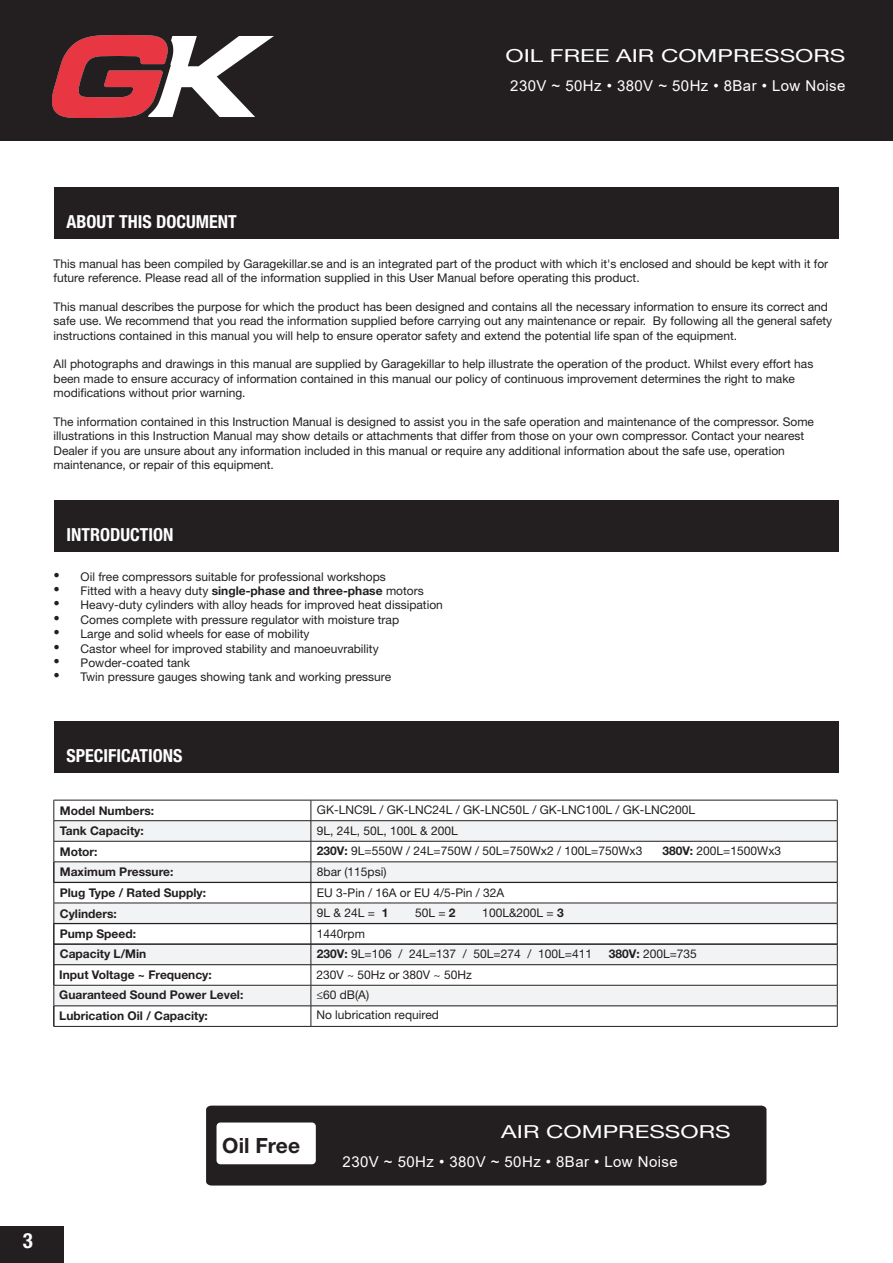
<style>
.page{position:relative;width:893px;height:1263px;background:#fff}
.page>*{position:absolute;margin:0;border:0;box-sizing:border-box;transform-origin:0 0}
.t1{font:700 21px "Helvetica Neue LT Std";color:#231f20}
.t2{font:700 condensed 21px "Helvetica Neue LT Std";color:#fff}
.t3{font:700 condensed 18px "Helvetica Neue LT Std";color:#fff}
.t4{font:18px "Helvetica Neue LT Std";color:#fff;scale:1.33 1}
.t5{font:15px "Arial";letter-spacing:.03em;color:#fff}
.t6{font:12px/14.4px "Helvetica Neue LT Std";color:#231f20}
.t7{font:700 12px "Helvetica Neue LT Std";color:#231f20}
.s1{font-family:"Times New Roman";font-size:18px}
.s2{font-weight:700}
</style>
<div class="page">
<div style="left:0;top:0;width:892px;height:141px;background:#231f20"></div>
<div style="left:0;top:1226px;width:63px;height:37px;background:#231f20"></div>
<div style="left:54px;top:188px;width:785px;height:51px;background:#231f20"></div>
<div style="left:54px;top:500px;width:785px;height:51px;background:#231f20"></div>
<div style="left:54px;top:722px;width:785px;height:51px;background:#231f20"></div>
<svg style="left:55px;top:821px;width:782px;height:205px;fill:#f2f3f4"></svg>
<hr style="left:54px;top:800px;width:257px;height:1px;background:#231f20">
<hr style="left:311px;top:800px;width:526px;height:1px;background:#231f20">
<hr style="left:54px;top:820px;width:257px;height:1px;background:#231f20">
<hr style="left:311px;top:820px;width:526px;height:1px;background:#231f20">
<hr style="left:54px;top:841px;width:257px;height:1px;background:#231f20">
<hr style="left:311px;top:841px;width:526px;height:1px;background:#231f20">
<hr style="left:54px;top:861px;width:257px;height:1px;background:#231f20">
<hr style="left:311px;top:861px;width:526px;height:1px;background:#231f20">
<hr style="left:54px;top:903px;width:257px;height:1px;background:#231f20">
<hr style="left:311px;top:903px;width:526px;height:1px;background:#231f20">
<hr style="left:54px;top:964px;width:257px;height:1px;background:#231f20">
<hr style="left:311px;top:964px;width:526px;height:1px;background:#231f20">
<hr style="left:54px;top:985px;width:257px;height:1px;background:#231f20">
<hr style="left:311px;top:985px;width:526px;height:1px;background:#231f20">
<hr style="left:54px;top:1005px;width:257px;height:1px;background:#231f20">
<hr style="left:311px;top:1005px;width:526px;height:1px;background:#231f20">
<svg style="left:311px;top:800px;width:1px;height:226px"></svg>
<svg style="left:837px;top:800px;width:1px;height:226px"></svg>
<hr style="left:54px;top:1026px;width:257px;height:1px;background:#231f20">
<hr style="left:311px;top:1026px;width:526px;height:1px;background:#231f20">
<hr style="left:54px;top:882px;width:257px;height:1px;background:#231f20">
<hr style="left:311px;top:882px;width:526px;height:1px;background:#231f20">
<hr style="left:54px;top:923px;width:257px;height:1px;background:#231f20">
<hr style="left:311px;top:923px;width:526px;height:1px;background:#231f20">
<hr style="left:54px;top:944px;width:257px;height:1px;background:#231f20">
<hr style="left:311px;top:944px;width:526px;height:1px;background:#231f20">
<svg style="left:53px;top:800px;width:2px;height:226px"></svg>
<div style="left:206px;top:1105px;width:560px;height:80px;background:#231f20"></div>
<div style="left:217px;top:1122px;width:99px;height:42px;background:#fff;border-radius:4px"></div>
<img style="left:52px;top:35px;width:221px;height:82px">
<h2 class="t4" style="left:505px;top:45px;width:257px">OIL FREE AIR COMPRESSORS</h2>
<p class="t5" style="left:510px;top:76px;width:337px">230V ~ 50Hz • 380V ~ 50Hz • 8Bar • Low Noise</p>
<p class="t3" style="left:67px;top:211px;width:172px">ABOUT THIS DOCUMENT</p>
<p class="t6" style="left:54px;top:256px;width:776px">This manual has been compiled by Garagekillar.se and is an integrated part of the product with which it's enclosed and should be kept with it for future reference. Please read all of the information supplied in this User Manual before operating this product.</p>
<p class="t6" style="left:54px;top:299px;width:780px">This manual describes the purpose for which the product has been designed and contains all the necessary information to ensure its correct and safe use. We recommend that you read the information supplied before carrying out any maintenance or repair. By following all the general safety instructions contained in this manual you will help to ensure operator safety and extend the potential life span of the equipment.</p>
<p class="t6" style="left:54px;top:357px;width:761px">All photographs and drawings in this manual are supplied by Garagekillar to help illustrate the operation of the product. Whilst every effort has been made to ensure accuracy of information contained in this manual our policy of continuous improvement determines the right to make modifications without prior warning.</p>
<p class="t6" style="left:54px;top:414px;width:762px">The information contained in this Instruction Manual is designed to assist you in the safe operation and maintenance of the compressor. Some illustrations in this Instruction Manual may show details or attachments that differ from those on your own compressor. Contact your nearest Dealer if you are unsure about any information included in this manual or require any additional information about the safe use, operation maintenance, or repair of this equipment.</p>
<p class="t3" style="left:67px;top:524px;width:108px">INTRODUCTION</p>
<p class="t6" style="left:54px;top:569px;width:334px"><span class="s1">•</span> Oil free compressors suitable for professional workshops</p>
<p class="t6" style="left:54px;top:583px;width:372px"><span class="s1">•</span> Fitted with a heavy duty <span class="s2">single-phase and three-phase</span> motors</p>
<p class="t6" style="left:54px;top:598px;width:391px"><span class="s1">•</span> Heavy-duty cylinders with alloy heads for improved heat dissipation</p>
<p class="t6" style="left:54px;top:612px;width:347px"><span class="s1">•</span> Comes complete with pressure regulator with moisture trap</p>
<p class="t6" style="left:54px;top:626px;width:257px"><span class="s1">•</span> Large and solid wheels for ease of mobility</p>
<p class="t6" style="left:54px;top:641px;width:327px"><span class="s1">•</span> Castor wheel for improved stability and manoeuvrability</p>
<p class="t6" style="left:54px;top:655px;width:138px"><span class="s1">•</span> Powder-coated tank</p>
<p class="t6" style="left:54px;top:670px;width:339px"><span class="s1">•</span> Twin pressure gauges showing tank and working pressure</p>
<p class="t3" style="left:67px;top:745px;width:117px">SPECIFICATIONS</p>
<p class="t7" style="left:60px;top:803px;width:96px">Model Numbers:</p>
<p class="t6" style="left:317px;top:802px;width:380px">GK-LNC9L / GK-LNC24L / GK-LNC50L / GK-LNC100L / GK-LNC200L</p>
<p class="t7" style="left:60px;top:823px;width:85px">Tank Capacity:</p>
<p class="t6" style="left:317px;top:824px;width:142px">9L, 24L, 50L, 100L &amp; 200L</p>
<p class="t7" style="left:60px;top:844px;width:39px">Motor:</p>
<p class="t6" style="left:317px;top:843px;width:327px"><span class="s2">230V:</span> 9L=550W / 24L=750W / 50L=750Wx2 / 100L=750Wx3</p>
<p class="t6" style="left:662px;top:843px;width:120px"><span class="s2">380V:</span> 200L=1500Wx3</p>
<p class="t7" style="left:60px;top:865px;width:115px">Maximum Pressure:</p>
<p class="t6" style="left:317px;top:865px;width:71px">8bar (115psi)</p>
<p class="t7" style="left:60px;top:885px;width:148px">Plug Type / Rated Supply:</p>
<p class="t6" style="left:317px;top:885px;width:189px">EU 3-Pin / 16A or EU 4/5-Pin / 32A</p>
<p class="t7" style="left:60px;top:906px;width:59px">Cylinders:</p>
<p class="t6" style="left:317px;top:905px;width:73px">9L &amp; 24L = <span class="s2">1</span></p>
<p class="t6" style="left:415px;top:905px;width:42px">50L = <span class="s2">2</span></p>
<p class="t6" style="left:482px;top:905px;width:83px">100L&amp;200L = <span class="s2">3</span></p>
<p class="t7" style="left:60px;top:926px;width:78px">Pump Speed:</p>
<p class="t6" style="left:317px;top:926px;width:50px">1440rpm</p>
<p class="t7" style="left:60px;top:946px;width:88px">Capacity L/Min</p>
<p class="t6" style="left:317px;top:946px;width:277px"><span class="s2">230V:</span> 9L=106 / 24L=137 / 50L=274 / 100L=411</p>
<p class="t6" style="left:609px;top:946px;width:90px"><span class="s2">380V:</span> 200L=735</p>
<p class="t7" style="left:59px;top:967px;width:154px">Input Voltage ~ Frequency:</p>
<p class="t6" style="left:316px;top:967px;width:157px">230V ~ 50Hz or 380V ~ 50Hz</p>
<p class="t7" style="left:59px;top:988px;width:186px">Guaranteed Sound Power Level:</p>
<p class="t6" style="left:316px;top:988px;width:54px">≤60 dB(A)</p>
<p class="t7" style="left:59px;top:1008px;width:150px">Lubrication Oil / Capacity:</p>
<p class="t6" style="left:316px;top:1007px;width:124px">No lubrication required</p>
<h1 class="t2" style="left:23px;top:1228px;width:12px">3</h1>
<h1 class="t1" style="left:222px;top:1133px;width:79px">Oil Free</h1>
<h2 class="t4" style="left:501px;top:1120px;width:174px">AIR COMPRESSORS</h2>
<p class="t5" style="left:343px;top:1152px;width:337px">230V ~ 50Hz • 380V ~ 50Hz • 8Bar • Low Noise</p>
</div>
